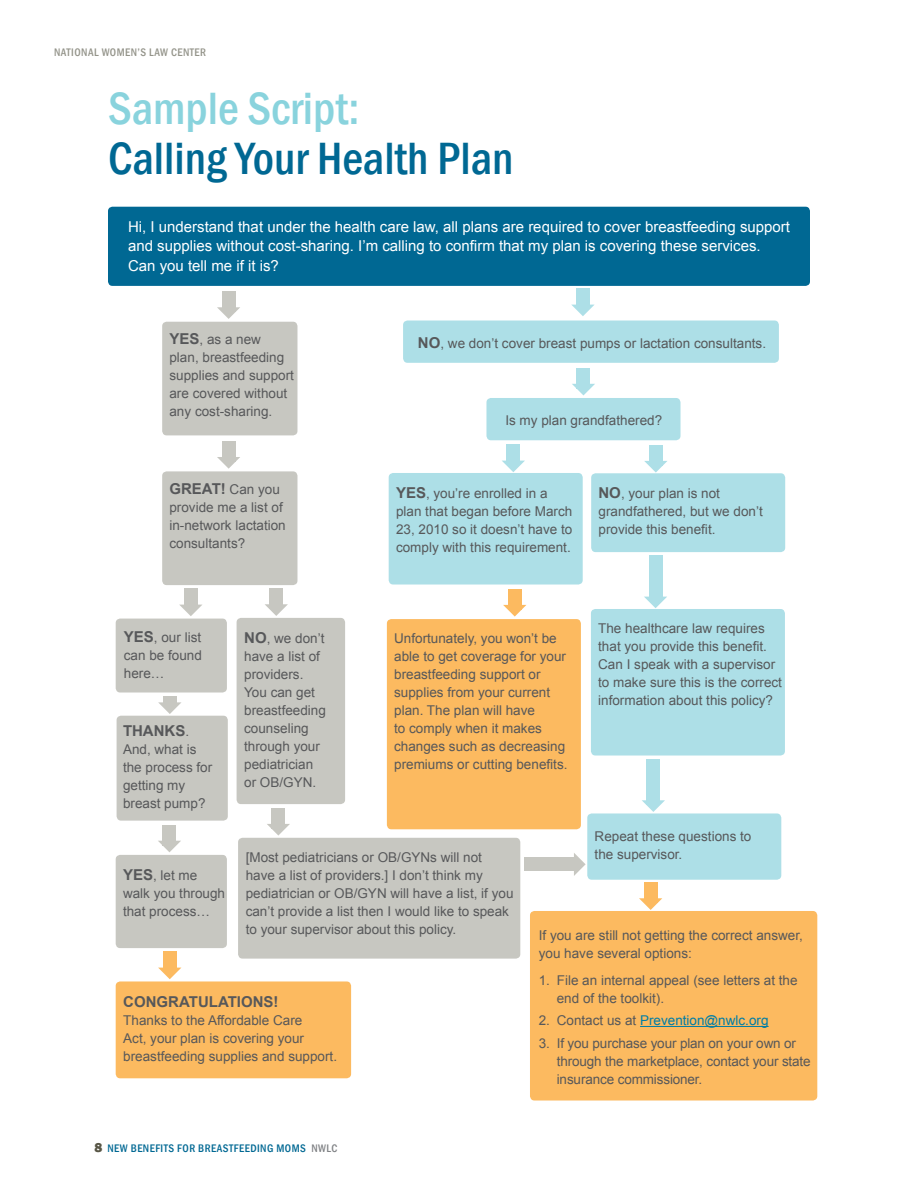
<style>
.page{position:relative;width:918px;height:1188px;background:#fff}
.page>*{position:absolute;margin:0;border:0;box-sizing:border-box;transform-origin:0 0}
.Headline_2{font:500 condensed 46.5px "Franklin Gothic";color:#006893}
.Headline_2-2{font:500 condensed 46.5px "Franklin Gothic";color:#89d3dd}
.script_text{font:15px/19.5px "Arial";color:#fff}
.script_response{font:700 15px "Arial";color:#57585a}
.chart_text{font:700 15px "Arial";color:#57585a}
.script_text-2{font:700 15px "Arial";color:#57585a}
.script_response-2{font:13.5px/18px "Arial";color:#57585a}
.script_text-3{font:13.5px/18px "Arial";color:#57585a}
.chart_text-2{font:13.5px/18px "Arial";color:#57585a}
.script_response-3{font:13.5px "Arial";color:#007da5}
.t1{font:500 condensed 11.25px "Franklin Gothic";letter-spacing:.04em;color:#006893}
.t2{font:500 condensed 11.25px "Franklin Gothic";letter-spacing:.04em;color:#94948a}
.s1{font-weight:700;font-size:15px}
.s2{font-weight:400;font-size:13.5px}
.s3{font-weight:800;font-stretch:normal;font-size:13.5px;color:#585646}
.s4{color:#808285}
.s5{color:#57585a}
</style>
<div class="page">
<div style="left:403px;top:321px;width:376px;height:42px;background:#addfe7;border-radius:4px"></div>
<div style="left:238px;top:838px;width:282px;height:121px;background:#c7c7c1;border-radius:4px"></div>
<div style="left:108px;top:207px;width:702px;height:79px;background:#006893;border-radius:4px"></div>
<div style="left:237px;top:618px;width:108px;height:186px;background:#c7c7c1;border-radius:4px"></div>
<div style="left:116px;top:619px;width:111px;height:74px;background:#c7c7c1;border-radius:4px"></div>
<div style="left:162px;top:322px;width:135px;height:113px;background:#c7c7c1;border-radius:4px"></div>
<div style="left:222px;top:292px;width:13px;height:20px;background:#c7c7c1"></div>
<svg style="left:217px;top:307px;width:23px;height:12px"></svg>
<div style="left:162px;top:471px;width:135px;height:114px;background:#c7c7c1;border-radius:4px"></div>
<div style="left:222px;top:441px;width:13px;height:20px;background:#c7c7c1"></div>
<svg style="left:217px;top:457px;width:23px;height:12px"></svg>
<div style="left:184px;top:589px;width:14px;height:20px;background:#c7c7c1"></div>
<svg style="left:180px;top:605px;width:22px;height:11px"></svg>
<div style="left:269px;top:589px;width:14px;height:20px;background:#c7c7c1"></div>
<svg style="left:265px;top:604px;width:23px;height:12px"></svg>
<div style="left:117px;top:716px;width:111px;height:105px;background:#c7c7c1;border-radius:4px"></div>
<div style="left:163px;top:697px;width:14px;height:10px;background:#c7c7c1"></div>
<svg style="left:158px;top:702px;width:23px;height:12px"></svg>
<div style="left:163px;top:825px;width:13px;height:20px;background:#c7c7c1"></div>
<svg style="left:158px;top:841px;width:23px;height:11px"></svg>
<div style="left:116px;top:855px;width:111px;height:93px;background:#c7c7c1;border-radius:4px"></div>
<div style="left:116px;top:981px;width:235px;height:97px;background:#fcba60;border-radius:5px"></div>
<div style="left:163px;top:952px;width:14px;height:20px;background:#fcba60"></div>
<svg style="left:158px;top:968px;width:23px;height:11px"></svg>
<div style="left:272px;top:808px;width:13px;height:20px;background:#c7c7c1"></div>
<svg style="left:267px;top:824px;width:23px;height:12px"></svg>
<div style="left:576px;top:289px;width:14px;height:20px;background:#addfe7"></div>
<svg style="left:572px;top:305px;width:22px;height:11px"></svg>
<div style="left:577px;top:368px;width:13px;height:20px;background:#addfe7"></div>
<svg style="left:572px;top:384px;width:23px;height:11px"></svg>
<div style="left:486px;top:398px;width:195px;height:42px;background:#addfe7;border-radius:4px"></div>
<div style="left:389px;top:473px;width:194px;height:112px;background:#addfe7;border-radius:4px"></div>
<div style="left:506px;top:445px;width:14px;height:20px;background:#addfe7"></div>
<svg style="left:502px;top:461px;width:23px;height:11px"></svg>
<div style="left:591px;top:473px;width:194px;height:79px;background:#addfe7;border-radius:4px"></div>
<div style="left:649px;top:445px;width:14px;height:20px;background:#addfe7"></div>
<svg style="left:644px;top:461px;width:23px;height:12px"></svg>
<div style="left:508px;top:589px;width:14px;height:20px;background:#fcba60"></div>
<svg style="left:503px;top:605px;width:23px;height:12px"></svg>
<div style="left:387px;top:619px;width:194px;height:210px;background:#fcba60;border-radius:4px"></div>
<div style="left:591px;top:609px;width:194px;height:147px;background:#addfe7;border-radius:4px"></div>
<div style="left:649px;top:556px;width:13px;height:45px;background:#addfe7"></div>
<svg style="left:644px;top:597px;width:23px;height:11px"></svg>
<div style="left:647px;top:760px;width:13px;height:45px;background:#addfe7"></div>
<svg style="left:642px;top:800px;width:23px;height:12px"></svg>
<div style="left:587px;top:813px;width:194px;height:67px;background:#addfe7;border-radius:4px"></div>
<div style="left:524px;top:857px;width:50px;height:14px;background:#c7c7c1"></div>
<svg style="left:574px;top:853px;width:12px;height:23px"></svg>
<div style="left:530px;top:911px;width:287px;height:190px;background:#fcba60;border-radius:4px"></div>
<hr style="left:640px;top:1026px;width:129px;height:1px;background:#007da5">
<div style="left:644px;top:883px;width:14px;height:20px;background:#fcba60"></div>
<svg style="left:639px;top:898px;width:23px;height:12px"></svg>
<p class="t2" style="left:54px;top:45px;width:154px">NATIONAL WOMEN’S LAW CENTER</p>
<p class="Headline_2-2" style="left:108px;top:78px;width:253px">Sample Script:</p>
<p class="Headline_2" style="left:108px;top:128px;width:407px">Calling Your Health Plan</p>
<p class="script_text" style="left:128px;top:217px;width:664px">Hi, I understand that under the health care law, all plans are required to cover breastfeeding support and supplies without cost-sharing. I’m calling to confirm that my plan is covering these services.<br>Can you tell me if it is?</p>
<p class="chart_text" style="left:169px;top:329px;width:32px">YES</p>
<p class="script_response-2" style="left:418px;top:335px;width:350px"><span class="s1">NO</span>, we don’t cover breast pumps or lactation consultants.</p>
<p class="chart_text-2" style="left:169px;top:331px;width:126px;text-indent:30px">, as a new<br>plan, breastfeeding supplies and support are covered without any cost-sharing.</p>
<p class="script_text-3" style="left:505px;top:411px;width:158px">Is my plan grandfathered?</p>
<p class="chart_text" style="left:169px;top:479px;width:112px">GREAT! <span class="s2">Can you</span></p>
<p class="chart_text-2" style="left:169px;top:499px;width:118px">provide me a list of in-network lactation consultants?</p>
<p class="script_response-2" style="left:124px;top:628px;width:80px;text-align:justify"><span class="s1">YES</span>, our list can be found here…</p>
<p class="script_response-2" style="left:244px;top:629px;width:83px"><span class="s1">NO</span>, we don’t have a list of providers.<br>You can get breastfeeding counseling through your pediatrician or OB/GYN.</p>
<p class="script_text-2" style="left:123px;top:721px;width:68px">THANKS<span class="s2">.</span></p>
<p class="script_text-3" style="left:123px;top:740px;width:91px">And, what is the process for getting my breast pump?</p>
<p class="script_response-2" style="left:396px;top:485px;width:178px"><span class="s1">YES</span>, you’re enrolled in a plan that began before March<br>23, 2010 so it doesn’t have to comply with this requirement.</p>
<p class="script_response-2" style="left:598px;top:485px;width:166px"><span class="s1">NO</span>, your plan is not grandfathered, but we don’t provide this benefit.</p>
<p class="script_response-2" style="left:394px;top:630px;width:175px">Unfortunately, you won’t be able to get coverage for your breastfeeding support or supplies from your current plan. The plan will have<br>to comply when it makes changes such as decreasing premiums or cutting benefits.</p>
<p class="script_text-3" style="left:598px;top:619px;width:185px">The healthcare law requires that you provide this benefit.<br>Can I speak with a supervisor to make sure this is the correct information about this policy?</p>
<p class="script_response-2" style="left:123px;top:866px;width:104px"><span class="s1">YES</span>, let me walk you through that process…</p>
<p class="script_response-2" style="left:246px;top:849px;width:269px">[Most pediatricians or OB/GYNs will not have a list of providers.] I don’t think my pediatrician or OB/GYN will have a list, if you can’t provide a list then I would like to speak to your supervisor about this policy.</p>
<p class="script_response" style="left:123px;top:992px;width:157px">CONGRATULATIONS!</p>
<p class="script_response-2" style="left:123px;top:1012px;width:215px">Thanks to the Affordable Care<br>Act, your plan is covering your breastfeeding supplies and support.</p>
<p class="t1" style="left:94px;top:1141px;width:244px"><span class="s3">8</span> NEW BENEFITS FOR BREASTFEEDING MOMS <span class="s4">NWLC</span></p>
<p class="script_response-2" style="left:595px;top:827px;width:158px">Repeat these questions to the supervisor.</p>
<p class="script_response-2" style="left:539px;top:926px;width:266px">If you are still not getting the correct answer, you have several options:</p>
<p class="script_response-2" style="left:557px;top:971px;width:242px;text-indent:-18px">1. File an internal appeal (see letters at the end of the toolkit).</p>
<p class="script_response-3" style="left:539px;top:1011px;width:231px"><span class="s5">2. Contact us at</span> Prevention@nwlc.org</p>
<p class="script_response-2" style="left:557px;top:1034px;width:255px;text-indent:-18px">3. If you purchase your plan on your own or through the marketplace, contact your state insurance commissioner.</p>
</div>
